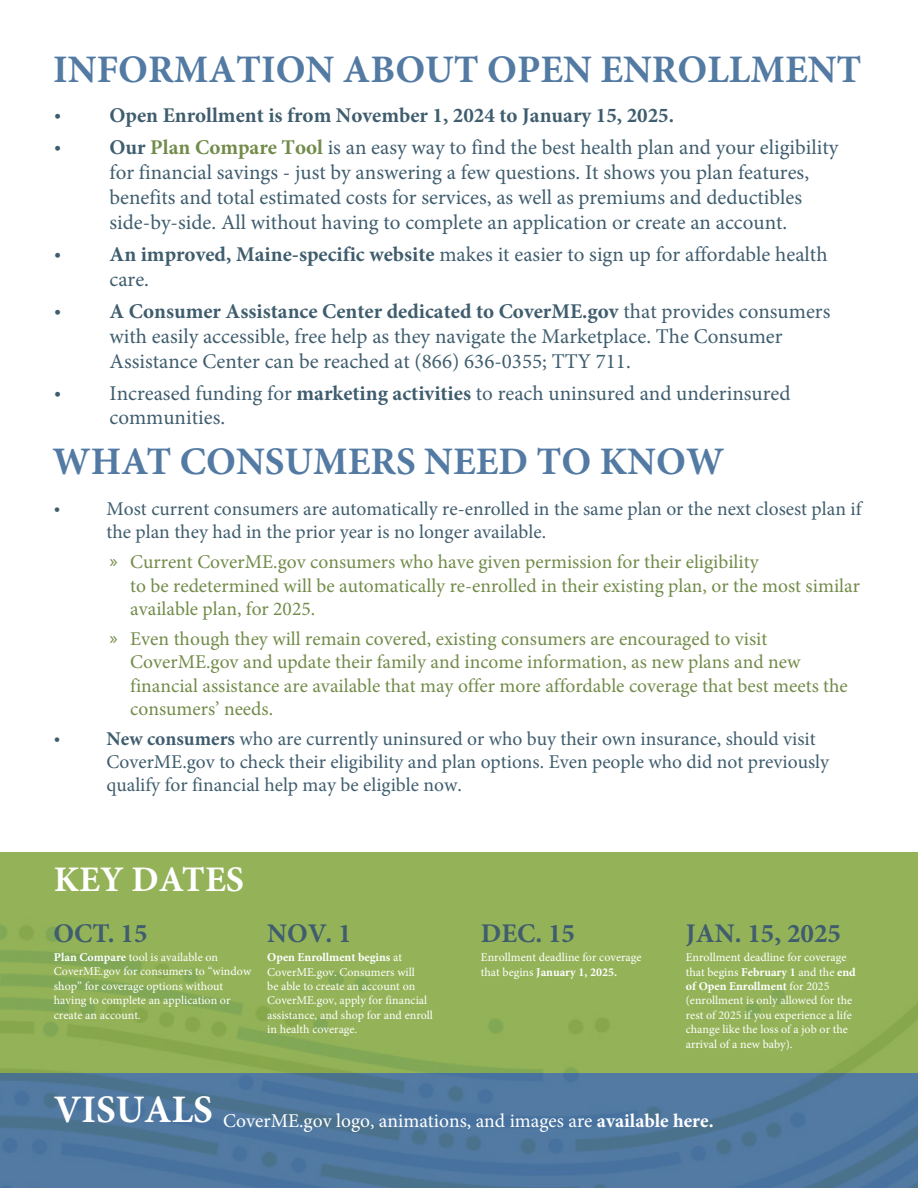
<style>
.page{position:relative;width:918px;height:1188px;background:#fff}
.page>*{position:absolute;margin:0;border:0;box-sizing:border-box;transform-origin:0 0}
.header_2_subhead{font:700 39px "Minion Pro";color:#527aa3}
.header_2_subhead-2{font:700 39px "Minion Pro";color:#fff}
.Body_copy{font:700 36px "Minion Pro";color:#fff}
.Body_copy-2{font:700 27px "Minion Pro";color:#3f5d6e}
.t1{font:21px/25px "Minion Pro";color:#3f5d6e}
.t2{font:700 21px "Minion Pro";color:#3f5d6e}
.Body_copy-3{font:19.5px/23.2px "Minion Pro";color:#728b49}
.Body_copy-4{font:19.5px/23.1px "Minion Pro";color:#3f5d6e}
.Body_copy-5{font:19.5px "Minion Pro";color:#fff}
.Body_copy-6{font:12px/14.4px "Minion Pro";color:#fff}
.s1{font-family:"Barlow";font-weight:400}
.s2{font-family:"Barlow"}
.s3{font-weight:700}
.s4{font-weight:700;color:#728b49}
</style>
<div class="page">
<img style="left:0;top:852px;width:918px;height:336px">
<p class="header_2_subhead" style="left:53px;top:42px;width:810px">INFORMATION ABOUT OPEN ENROLLMENT</p>
<p class="t2" style="left:55px;top:100px;width:621px"><span class="s1">•</span> Open Enrollment is from November 1, 2024 to January 15, 2025.</p>
<p class="t1" style="left:110px;top:135px;width:730px;text-indent:-55px"><span class="s2">•</span> <span class="s3">Our</span> <span class="s4">Plan Compare Tool</span> is an easy way to find the best health plan and your eligibility for financial savings - just by answering a few questions. It shows you plan features, benefits and total estimated costs for services, as well as premiums and deductibles side-by-side. All without having to complete an application or create an account.</p>
<p class="t1" style="left:110px;top:242px;width:720px;text-indent:-55px"><span class="s2">•</span> <span class="s3">An improved, Maine-specific website</span> makes it easier to sign up for affordable health care.</p>
<p class="t1" style="left:110px;top:299px;width:722px;text-indent:-55px"><span class="s2">•</span> <span class="s3">A Consumer Assistance Center dedicated to CoverME.gov</span> that provides consumers with easily accessible, free help as they navigate the Marketplace. The Consumer<br>Assistance Center can be reached at (866) 636-0355; TTY 711.</p>
<p class="t1" style="left:110px;top:381px;width:682px;line-height:24.6px;text-indent:-55px"><span class="s2">•</span> Increased funding for <span class="s3">marketing activities</span> to reach uninsured and underinsured communities.</p>
<p class="header_2_subhead" style="left:52px;top:434px;width:673px">WHAT CONSUMERS NEED TO KNOW</p>
<p class="Body_copy-4" style="left:106px;top:497px;width:756px;text-indent:-52px"><span class="s2">•</span> Most current consumers are automatically re-enrolled in the same plan or the next closest plan if the plan they had in the prior year is no longer available.</p>
<p class="Body_copy-3" style="left:130px;top:550px;width:731px;text-indent:-22px"><span class="s2">»</span> Current CoverME.gov consumers who have given permission for their eligibility<br>to be redetermined will be automatically re-enrolled in their existing plan, or the most similar available plan, for 2025.</p>
<p class="Body_copy-3" style="left:130px;top:627px;width:719px;text-indent:-22px"><span class="s2">»</span> Even though they will remain covered, existing consumers are encouraged to visit CoverME.gov and update their family and income information, as new plans and new financial assistance are available that may offer more affordable coverage that best meets the consumers’ needs.</p>
<p class="Body_copy-4" style="left:106px;top:727px;width:724px;text-indent:-52px"><span class="s2">•</span> <span class="s3">New consumers</span> who are currently uninsured or who buy their own insurance, should visit<br>CoverME.gov to check their eligibility and plan options. Even people who did not previously qualify for financial help may be eligible now.</p>
<p class="Body_copy" style="left:54px;top:855px;width:192px">KEY DATES</p>
<p class="Body_copy-2" style="left:54px;top:914px;width:96px">OCT. 15</p>
<p class="Body_copy-6" style="left:54px;top:950px;width:199px"><span class="s3">Plan Compare</span> tool is available on<br>CoverME.gov for consumers to “window shop” for coverage options without having to complete an application or create an account.</p>
<p class="Body_copy-2" style="left:267px;top:914px;width:86px">NOV. 1</p>
<p class="Body_copy-6" style="left:267px;top:950px;width:167px"><span class="s3">Open Enrollment begins</span> at<br>CoverME.gov. Consumers will<br>be able to create an account on<br>CoverME.gov, apply for financial assistance, and shop for and enroll in health coverage.</p>
<p class="Body_copy-2" style="left:481px;top:914px;width:96px">DEC. 15</p>
<p class="Body_copy-6" style="left:481px;top:950px;width:162px">Enrollment deadline for coverage that begins <span class="s3">January 1, 2025.</span></p>
<p class="Body_copy-2" style="left:686px;top:914px;width:157px">JAN. 15, 2025</p>
<p class="Body_copy-6" style="left:686px;top:950px;width:171px">Enrollment deadline for coverage that begins <span class="s3">February 1</span> and the <span class="s3">end of Open Enrollment</span> for 2025 (enrollment is only allowed for the rest of 2025 if you experience a life change like the loss of a job or the arrival of a new baby).</p>
<p class="header_2_subhead-2" style="left:54px;top:1082px;width:161px">VISUALS</p>
<p class="Body_copy-5" style="left:223px;top:1108px;width:492px">CoverME.gov logo, animations, and images are <span class="s3">available here.</span></p>
</div>
